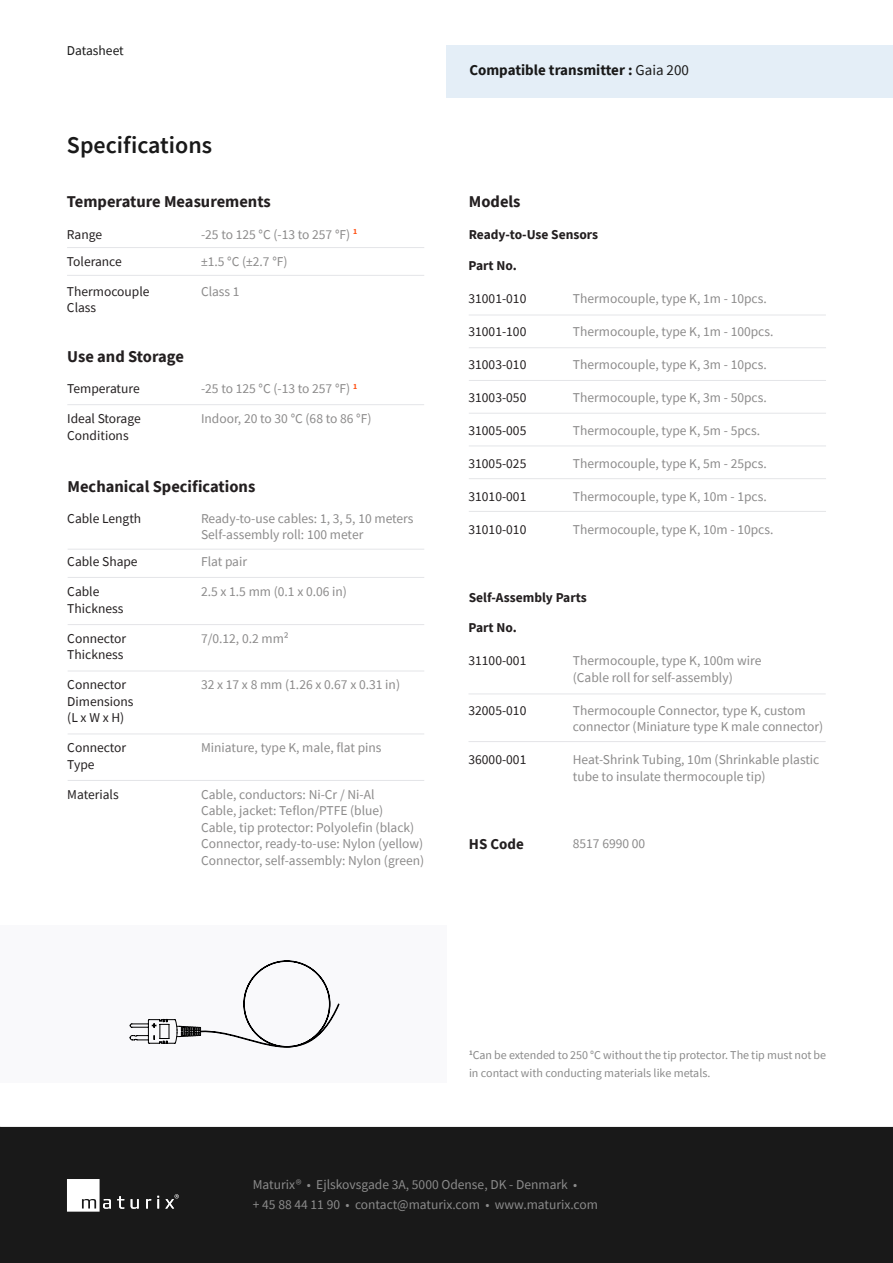
<style>
.page{position:relative;width:893px;height:1263px;background:#fff}
.page>*{position:absolute;margin:0;border:0;box-sizing:border-box;transform-origin:0 0}
.t1{font:600 24px "Source Sans Pro";color:#191919}
.t2{font:700 16.5px "Source Sans Pro";color:#231f20}
.t3{font:700 15px "Source Sans Pro";color:#191919}
.t4{font:700 15px "Source Sans Pro";color:#231f20}
.t5{font:13.5px/16.5px "Source Sans Pro";color:#8c8b8b}
.t6{font:13.5px "Source Sans Pro";color:#231f20}
.t7{font:13.5px/19.5px "Source Sans Pro";color:#8b8b8b}
.t8{font:700 13.5px "Source Sans Pro";color:#231f20}
.t9{font:13.5px "Source Sans Pro";color:#191919}
.t10{font:12px/18px "Source Sans Pro";color:#8b8b8b}
.s1{font-weight:400}
</style>
<div class="page">
<div style="left:0;top:1127px;width:893px;height:136px;background:#191919"></div>
<svg style="left:117px;top:1196px;width:7px;height:13px"></svg>
<svg style="left:131px;top:1199px;width:8px;height:10px"></svg>
<svg style="left:146px;top:1199px;width:5px;height:9px"></svg>
<svg style="left:157px;top:1196px;width:2px;height:12px"></svg>
<svg style="left:67px;top:1179px;width:44px;height:32px"></svg>
<svg style="left:165px;top:1194px;width:14px;height:14px"></svg>
<div style="left:0;top:925px;width:447px;height:157px;background:#f9f9fb"></div>
<hr style="left:67px;top:247px;width:357px;height:1px;background:#e4e5e8">
<hr style="left:67px;top:275px;width:357px;height:1px;background:#e4e5e8">
<hr style="left:67px;top:404px;width:357px;height:1px;background:#e4e5e8">
<hr style="left:68px;top:549px;width:356px;height:1px;background:#e4e5e8">
<hr style="left:68px;top:577px;width:356px;height:1px;background:#e4e5e8">
<hr style="left:68px;top:624px;width:356px;height:1px;background:#e4e5e8">
<hr style="left:68px;top:671px;width:356px;height:1px;background:#e4e5e8">
<hr style="left:68px;top:733px;width:356px;height:1px;background:#e4e5e8">
<hr style="left:68px;top:780px;width:356px;height:1px;background:#e4e5e8">
<svg style="left:129px;top:960px;width:211px;height:88px"></svg>
<div style="left:446px;top:45px;width:447px;height:52px;background:#e4eef7"></div>
<hr style="left:469px;top:315px;width:357px;height:1px;background:#e4e5e8">
<hr style="left:469px;top:380px;width:357px;height:1px;background:#e4e5e8">
<hr style="left:469px;top:347px;width:357px;height:1px;background:#e4e5e8">
<hr style="left:469px;top:446px;width:357px;height:1px;background:#e4e5e8">
<hr style="left:469px;top:413px;width:357px;height:1px;background:#e4e5e8">
<hr style="left:469px;top:478px;width:357px;height:1px;background:#e4e5e8">
<hr style="left:469px;top:511px;width:357px;height:1px;background:#e4e5e8">
<hr style="left:468px;top:693px;width:358px;height:1px;background:#e4e5e8">
<hr style="left:468px;top:741px;width:358px;height:1px;background:#e4e5e8">
<p class="t9" style="left:67px;top:42px;width:58px">Datasheet</p>
<p class="t1" style="left:67px;top:130px;width:147px">Specifications</p>
<p class="t2" style="left:67px;top:191px;width:205px">Temperature Measurements</p>
<p class="t6" style="left:67px;top:225px;width:37px">Range</p>
<p class="t6" style="left:67px;top:252px;width:56px">Tolerance</p>
<p class="t6" style="left:67px;top:282px;width:84px">Thermocouple</p>
<p class="t6" style="left:67px;top:299px;width:31px">Class</p>
<p class="t5" style="left:201px;top:226px;width:158px">-25 to 125 °C (-13 to 257 °F) <sup>1</sup></p>
<p class="t5" style="left:201px;top:253px;width:88px">±1.5 °C (±2.7 °F)</p>
<p class="t5" style="left:201px;top:283px;width:40px">Class 1</p>
<p class="t2" style="left:67px;top:346px;width:118px">Use and Storage</p>
<p class="t6" style="left:67px;top:380px;width:74px">Temperature</p>
<p class="t6" style="left:67px;top:410px;width:75px">Ideal Storage</p>
<p class="t6" style="left:67px;top:427px;width:63px">Conditions</p>
<p class="t5" style="left:201px;top:381px;width:158px">-25 to 125 °C (-13 to 257 °F) <sup>1</sup></p>
<p class="t5" style="left:201px;top:411px;width:172px">Indoor, 20 to 30 °C (68 to 86 °F)</p>
<p class="t2" style="left:68px;top:475px;width:189px">Mechanical Specifications</p>
<p class="t6" style="left:67px;top:510px;width:76px">Cable Length</p>
<p class="t6" style="left:67px;top:553px;width:72px">Cable Shape</p>
<p class="t6" style="left:67px;top:583px;width:34px">Cable</p>
<p class="t6" style="left:67px;top:600px;width:58px">Thickness</p>
<p class="t6" style="left:67px;top:630px;width:60px">Connector</p>
<p class="t6" style="left:67px;top:646px;width:58px">Thickness</p>
<p class="t6" style="left:67px;top:676px;width:60px">Connector</p>
<p class="t6" style="left:67px;top:693px;width:68px">Dimensions</p>
<p class="t6" style="left:67px;top:709px;width:58px">(L x W x H)</p>
<p class="t6" style="left:67px;top:739px;width:60px">Connector</p>
<p class="t6" style="left:67px;top:756px;width:29px">Type</p>
<p class="t6" style="left:67px;top:786px;width:53px">Materials</p>
<p class="t5" style="left:201px;top:510px;width:214px">Ready-to-use cables: 1, 3, 5, 10 meters</p>
<p class="t5" style="left:201px;top:527px;width:164px">Self-assembly roll: 100 meter</p>
<p class="t5" style="left:201px;top:554px;width:48px">Flat pair</p>
<p class="t5" style="left:201px;top:584px;width:148px">2.5 x 1.5 mm (0.1 x 0.06 in)</p>
<p class="t5" style="left:201px;top:630px;width:89px">7/0.12, 0.2 mm²</p>
<p class="t5" style="left:201px;top:677px;width:201px">32 x 17 x 8 mm (1.26 x 0.67 x 0.31 in)</p>
<p class="t5" style="left:201px;top:740px;width:182px">Miniature, type K, male, flat pins</p>
<p class="t5" style="left:201px;top:786px;width:175px">Cable, conductors: Ni-Cr / Ni-Al</p>
<p class="t5" style="left:201px;top:803px;width:184px">Cable, jacket: Teflon/PTFE (blue)</p>
<p class="t5" style="left:201px;top:819px;width:215px">Cable, tip protector: Polyolefin (black)</p>
<p class="t5" style="left:201px;top:836px;width:224px">Connector, ready-to-use: Nylon (yellow)</p>
<p class="t5" style="left:201px;top:852px;width:225px">Connector, self-assembly: Nylon (green)</p>
<p class="t3" style="left:469px;top:60px;width:221px">Compatible transmitter : <span class="s1">Gaia 200</span></p>
<p class="t2" style="left:469px;top:191px;width:53px">Models</p>
<p class="t8" style="left:469px;top:225px;width:131px">Ready-to-Use Sensors</p>
<p class="t8" style="left:468px;top:256px;width:50px">Part No.</p>
<p class="t6" style="left:468px;top:290px;width:59px">31001-010</p>
<p class="t6" style="left:468px;top:323px;width:59px">31001-100</p>
<p class="t6" style="left:468px;top:356px;width:59px">31003-010</p>
<p class="t6" style="left:468px;top:389px;width:59px">31003-050</p>
<p class="t6" style="left:468px;top:422px;width:59px">31005-005</p>
<p class="t6" style="left:468px;top:455px;width:59px">31005-025</p>
<p class="t6" style="left:468px;top:488px;width:59px">31010-001</p>
<p class="t6" style="left:468px;top:521px;width:59px">31010-010</p>
<p class="t5" style="left:573px;top:290px;width:195px">Thermocouple, type K, 1m - 10pcs.</p>
<p class="t5" style="left:573px;top:323px;width:202px">Thermocouple, type K, 1m - 100pcs.</p>
<p class="t5" style="left:573px;top:356px;width:195px">Thermocouple, type K, 3m - 10pcs.</p>
<p class="t5" style="left:573px;top:389px;width:195px">Thermocouple, type K, 3m - 50pcs.</p>
<p class="t5" style="left:573px;top:422px;width:189px">Thermocouple, type K, 5m - 5pcs.</p>
<p class="t5" style="left:573px;top:455px;width:195px">Thermocouple, type K, 5m - 25pcs.</p>
<p class="t5" style="left:573px;top:488px;width:195px">Thermocouple, type K, 10m - 1pcs.</p>
<p class="t5" style="left:573px;top:521px;width:202px">Thermocouple, type K, 10m - 10pcs.</p>
<p class="t8" style="left:469px;top:588px;width:120px">Self-Assembly Parts</p>
<p class="t8" style="left:468px;top:618px;width:50px">Part No.</p>
<p class="t6" style="left:468px;top:652px;width:59px">31100-001</p>
<p class="t6" style="left:468px;top:701px;width:59px">32005-010</p>
<p class="t6" style="left:468px;top:751px;width:59px">36000-001</p>
<p class="t5" style="left:573px;top:652px;width:190px">Thermocouple, type K, 100m wire (Cable roll for self-assembly)</p>
<p class="t5" style="left:573px;top:702px;width:252px">Thermocouple Connector, type K, custom connector (Miniature type K male connector)</p>
<p class="t5" style="left:573px;top:751px;width:248px">Heat-Shrink Tubing, 10m (Shrinkable plastic tube to insulate thermocouple tip)</p>
<p class="t4" style="left:469px;top:834px;width:56px">HS Code</p>
<p class="t5" style="left:573px;top:835px;width:74px">8517 6990 00</p>
<p class="t10" style="left:469px;top:1045px;width:359px"><sup>1</sup>Can be extended to 250 °C without the tip protector. The tip must not be in contact with conducting materials like metals.</p>
<p class="t7" style="left:253px;top:1175px;width:347px">Maturix® • Ejlskovsgade 3A, 5000 Odense, DK - Denmark •<br>+ 45 88 44 11 90 • contact@maturix.com • www.maturix.com</p>
</div>
